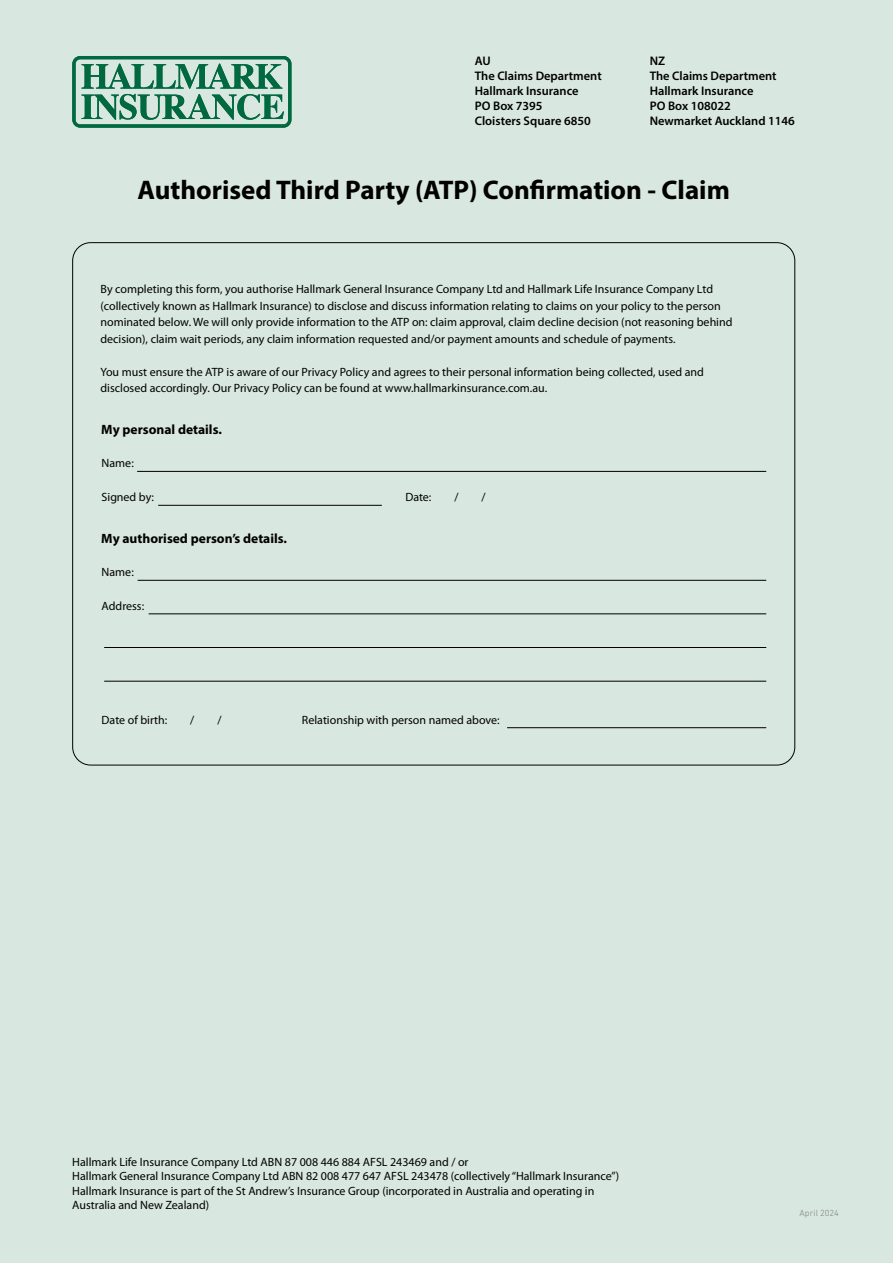
<style>
.page{position:relative;width:893px;height:1263px;background:#d8e7df}
.page>*{position:absolute;margin:0;border:0;box-sizing:border-box;transform-origin:0 0}
.t1{font:700 27px "Myriad Pro";color:#000}
.t2{font:700 13.5px "Myriad Pro";color:#000}
.t3{font:600 12.45px/15px "Myriad Pro";color:#000}
.t4{font:12px/16.5px "Myriad Pro";color:#000}
.t5{font:300 9px "DIN Next LT Pro";letter-spacing:.005em;color:#808285}
</style>
<div class="page">
<hr style="left:137px;top:471px;width:629px;height:1px;background:#000">
<hr style="left:138px;top:580px;width:628px;height:1px;background:#000">
<hr style="left:149px;top:614px;width:617px;height:1px;background:#000">
<hr style="left:104px;top:647px;width:662px;height:1px;background:#000">
<hr style="left:104px;top:681px;width:662px;height:1px;background:#000">
<hr style="left:507px;top:727px;width:259px;height:1px;background:#000">
<hr style="left:158px;top:505px;width:224px;height:1px;background:#000">
<svg style="left:72px;top:56px;width:219px;height:72px"></svg>
<p class="t3" style="left:475px;top:53px;width:128px">AU<br>The Claims Department<br>Hallmark Insurance<br>PO Box 7395<br>Cloisters Square 6850</p>
<p class="t3" style="left:650px;top:53px;width:147px">NZ<br>The Claims Department<br>Hallmark Insurance<br>PO Box 108022<br>Newmarket Auckland 1146</p>
<h1 class="t1" style="left:138px;top:173px;width:594px">Authorised Third Party (ATP) Confirmation - Claim</h1>
<p class="t4" style="left:100px;top:281px;width:634px">By completing this form, you authorise Hallmark General Insurance Company Ltd and Hallmark Life Insurance Company Ltd (collectively known as Hallmark Insurance) to disclose and discuss information relating to claims on your policy to the person nominated below. We will only provide information to the ATP on: claim approval, claim decline decision (not reasoning behind decision), claim wait periods, any claim information requested and/or payment amounts and schedule of payments.</p>
<p class="t4" style="left:100px;top:363px;width:605px">You must ensure the ATP is aware of our Privacy Policy and agrees to their personal information being collected, used and disclosed accordingly. Our Privacy Policy can be found at www.hallmarkinsurance.com.au.</p>
<p class="t2" style="left:101px;top:420px;width:122px">My personal details.</p>
<p class="t4" style="left:102px;top:455px;width:34px">Name:</p>
<p class="t4" style="left:102px;top:489px;width:54px">Signed by:</p>
<p class="t4" style="left:405px;top:489px;width:28px">Date:</p>
<p class="t4" style="left:454px;top:489px;width:6px">/</p>
<p class="t4" style="left:481px;top:489px;width:6px">/</p>
<p class="t2" style="left:101px;top:529px;width:187px">My authorised person’s details.</p>
<p class="t4" style="left:102px;top:564px;width:34px">Name:</p>
<p class="t4" style="left:102px;top:597px;width:44px">Address:</p>
<p class="t4" style="left:102px;top:711px;width:67px">Date of birth:</p>
<p class="t4" style="left:190px;top:711px;width:6px">/</p>
<p class="t4" style="left:217px;top:711px;width:6px">/</p>
<p class="t4" style="left:302px;top:711px;width:199px">Relationship with person named above:</p>
<p class="t4" style="left:72px;top:1154px;width:548px;line-height:14.4px">Hallmark Life Insurance Company Ltd ABN 87 008 446 884 AFSL 243469 and / or<br>Hallmark General Insurance Company Ltd ABN 82 008 477 647 AFSL 243478 (collectively “Hallmark Insurance”)<br>Hallmark Insurance is part of the St Andrew’s Insurance Group (incorporated in Australia and operating in Australia and New Zealand)</p>
<p class="t5" style="left:799px;top:1207px;width:41px">April 2024</p>
</div>
